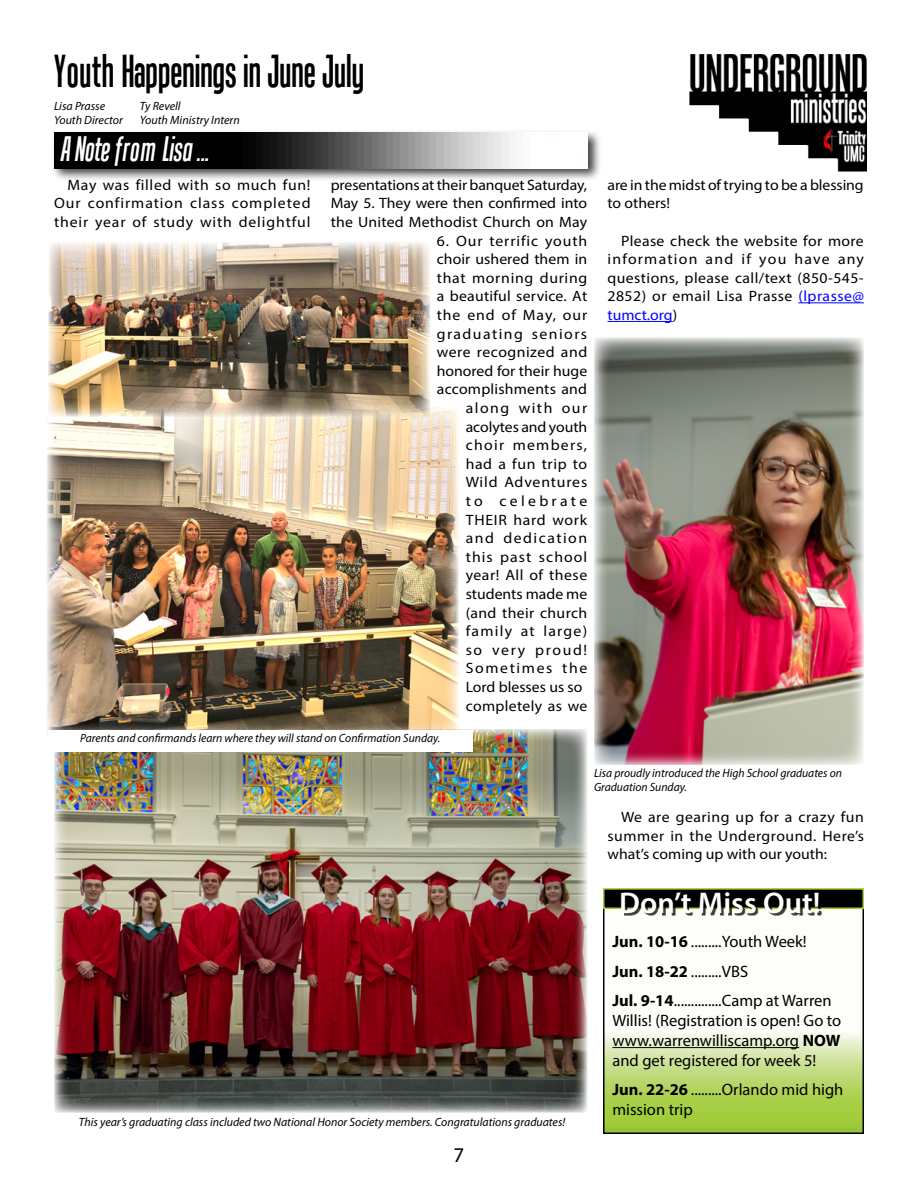
<style>
.page{position:relative;width:918px;height:1188px;background:#fff}
.page>*{position:absolute;margin:0;border:0;box-sizing:border-box;transform-origin:0 0}
.t1{font:45px "Tandelle";color:#000}
.t2{font:italic 34.5px "Tandelle";color:#fff}
.t3{font:600 30px "Myriad Pro";color:#fff}
.t4{font:21px "Myriad Pro";color:#000}
.t5{font:16.5px/19.8px "Myriad Pro";color:#000}
.t6{font:15px/18.6px "Myriad Pro";letter-spacing:.03em;color:#000;text-align:justify;scale:1.05 1}
.t7{font:15px/18.6px "Myriad Pro";letter-spacing:-.005em;color:#000;scale:1.05 1}
.t8{font:15px "Myriad Pro";color:#000;scale:1.05 1}
.t9{font:15px "Myriad Pro";letter-spacing:.055em;color:#000;scale:1.05 1}
.t10{font:15px "Myriad Pro";letter-spacing:.08em;color:#000;scale:1.05 1}
.t11{font:15px "Myriad Pro";letter-spacing:.095em;color:#000;scale:1.05 1}
.t12{font:15px "Myriad Pro";letter-spacing:.105em;color:#000;scale:1.05 1}
.t13{font:15px "Myriad Pro";letter-spacing:.005em;color:#000;scale:1.05 1}
.t14{font:15px "Myriad Pro";letter-spacing:.09em;color:#000;scale:1.05 1}
.t15{font:15px "Myriad Pro";letter-spacing:.06em;color:#000;scale:1.05 1}
.t16{font:15px "Myriad Pro";letter-spacing:.065em;color:#000;scale:1.05 1}
.t17{font:15px "Myriad Pro";letter-spacing:.05em;color:#000;scale:1.05 1}
.t18{font:15px "Myriad Pro";letter-spacing:.21em;color:#000;scale:1.05 1}
.t19{font:italic 12px/13.5px "Myriad Pro";color:#000}
.s1{color:#00f}
.s2{font-weight:700}
</style>
<div class="page">
<svg style="left:606px;top:909px;width:255px;height:222px"></svg>
<div style="left:603px;top:891px;width:261px;height:243px;border:2px solid #000"></div>
<div style="left:51px;top:130px;width:551px;height:51px;background:#000;opacity:.75"></div>
<img style="left:54px;top:132px;width:534px;height:36px">
<img style="left:689px;top:54px;width:178px;height:118px">
<hr style="left:798px;top:302px;width:66px;height:1px;background:#00f">
<hr style="left:608px;top:321px;width:65px;height:1px;background:#00f">
<div style="left:604px;top:889px;width:259px;height:19px;background:#000"></div>
<div style="left:603px;top:888px;width:261px;height:21px;border:2px solid #a1cf2f"></div>
<div style="left:624px;top:894px;width:198px;height:22px;background:#000;opacity:.75"></div>
<img style="left:47px;top:407px;width:412px;height:327px">
<img style="left:54px;top:729px;width:533px;height:383px">
<div style="left:48px;top:730px;width:424px;height:22px;background:#fff"></div>
<hr style="left:612px;top:1047px;width:187px;height:1px;background:#000">
<img style="left:48px;top:242px;width:382px;height:174px">
<img style="left:594px;top:338px;width:270px;height:427px">
<h1 class="t1" style="left:54px;top:45px;width:312px">Youth Happenings in June July</h1>
<p class="t19" style="left:54px;top:99px;width:70px">Lisa Prasse<br>Youth Director</p>
<p class="t19" style="left:140px;top:99px;width:101px">Ty Revell<br>Youth Ministry Intern</p>
<h2 class="t2" style="left:60px;top:129px;width:150px">A Note from Lisa ...</h2>
<p class="t6" style="left:54px;top:175px;width:246px;text-indent:13px">May was filled with so much fun!<br>Our confirmation class completed their year of study with delightful</p>
<p class="t6" style="left:331px;top:175px;width:246px">presentations at their banquet Saturday, May 5. They were then confirmed into the United Methodist Church on May</p>
<p class="t9" style="left:437px;top:231px;width:145px">6. Our terrific youth</p>
<p class="t13" style="left:437px;top:250px;width:145px">choir ushered them in</p>
<p class="t6" style="left:437px;top:268px;width:145px">that morning during</p>
<p class="t6" style="left:437px;top:287px;width:145px">a beautiful service. At</p>
<p class="t15" style="left:437px;top:306px;width:145px">the end of May, our</p>
<p class="t14" style="left:437px;top:324px;width:145px">graduating seniors</p>
<p class="t6" style="left:437px;top:343px;width:145px">were recognized and</p>
<p class="t8" style="left:437px;top:361px;width:145px">honored for their huge</p>
<p class="t6" style="left:437px;top:380px;width:145px">accomplishments and</p>
<p class="t11" style="left:466px;top:399px;width:117px">along with our</p>
<p class="t7" style="left:466px;top:417px;width:117px">acolytes and youth</p>
<p class="t10" style="left:466px;top:436px;width:117px">choir members,</p>
<p class="t6" style="left:466px;top:454px;width:117px">had a fun trip to</p>
<p class="t9" style="left:466px;top:473px;width:117px">Wild Adventures</p>
<p class="t18" style="left:466px;top:492px;width:117px">to celebrate</p>
<p class="t17" style="left:466px;top:510px;width:117px">THEIR hard work</p>
<p class="t11" style="left:466px;top:529px;width:117px">and dedication</p>
<p class="t16" style="left:466px;top:547px;width:117px">this past school</p>
<p class="t6" style="left:466px;top:566px;width:117px">year! All of these</p>
<p class="t8" style="left:466px;top:585px;width:117px">students made me</p>
<p class="t6" style="left:466px;top:603px;width:117px">(and their church</p>
<p class="t10" style="left:466px;top:622px;width:117px">family at large)</p>
<p class="t12" style="left:466px;top:640px;width:117px">so very proud!</p>
<p class="t12" style="left:466px;top:659px;width:117px">Sometimes the</p>
<p class="t8" style="left:466px;top:678px;width:113px">Lord blesses us so</p>
<p class="t6" style="left:466px;top:696px;width:117px">completely as we</p>
<p class="t19" style="left:80px;top:731px;width:362px">Parents and confirmands learn where they will stand on Confirmation Sunday.</p>
<p class="t7" style="left:608px;top:175px;width:246px">are in the midst of trying to be a blessing to others!</p>
<p class="t6" style="left:608px;top:231px;width:246px;text-indent:13px">Please check the website for more information and if you have any questions, please call/text (850-545- 2852) or email Lisa Prasse <span class="s1">(lprasse@ tumct.org</span>)</p>
<p class="t19" style="left:594px;top:766px;width:250px">Lisa proudly introduced the High School graduates on<br>Graduation Sunday.</p>
<p class="t19" style="left:79px;top:1115px;width:488px">This year’s graduating class included two National Honor Society members. Congratulations graduates!</p>
<h3 class="t4" style="left:454px;top:1142px;width:12px">7</h3>
<p class="t6" style="left:608px;top:808px;width:246px;text-indent:13px">We are gearing up for a crazy fun summer in the Underground. Here’s what’s coming up with our youth:</p>
<h3 class="t3" style="left:619px;top:884px;width:203px">Don’t Miss Out!</h3>
<p class="t5" style="left:612px;top:926px;width:221px;line-height:29.7px"><span class="s2">Jun. 10-16</span> .........Youth Week!<br><span class="s2">Jun. 18-22</span> .........VBS<br><span class="s2">Jul. 9-14</span>..............Camp at Warren</p>
<p class="t5" style="left:612px;top:1010px;width:230px;text-align:justify">Willis! (Registration is open! Go to www.warrenwilliscamp.org <span class="s2">NOW </span>and get registered for week 5!</p>
<p class="t5" style="left:612px;top:1080px;width:233px"><span class="s2">Jun. 22-26</span> .........Orlando mid high mission trip</p>
</div>
